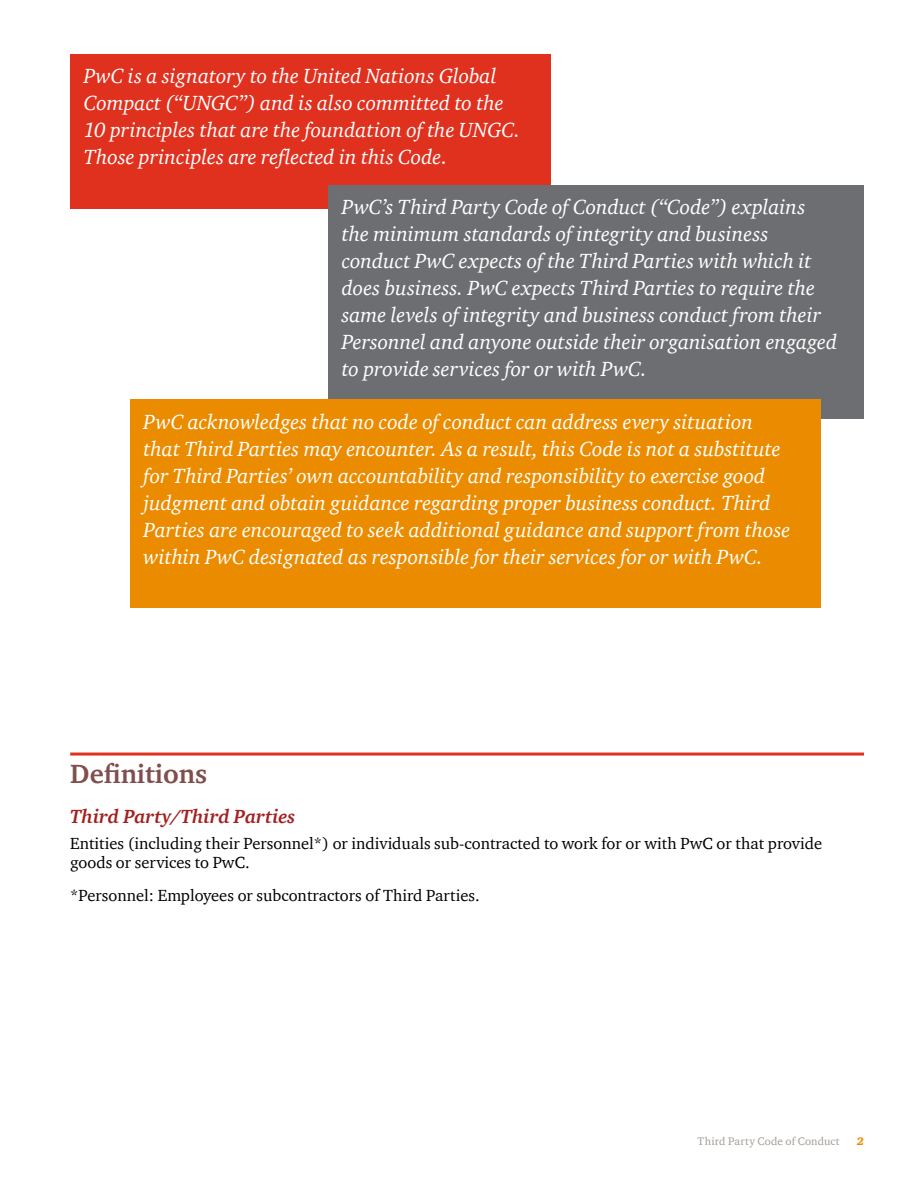
<style>
.page{position:relative;width:918px;height:1188px;background:#fff}
.page>*{position:absolute;margin:0;border:0;box-sizing:border-box;transform-origin:0 0}
.t1{font:700 27px "ITC Charter Com";color:#804f4d}
.t2{font:italic 21px/27px "ITC Charter Com";color:#fff}
.t3{font:italic 700 19.5px "ITC Charter Com";color:#a32020}
.t4{font:16.5px/19.5px "ITC Charter Com";color:#000}
.t5{font:11.25px "ITC Charter Com";letter-spacing:.015em;color:#a49b95}
.t6{font:italic 900 11.25px "ITC Charter Com";color:#eb8c00}
</style>
<div class="page">
<hr style="left:70px;top:753px;width:794px;height:3px;background:#e0301e">
<div style="left:70px;top:54px;width:481px;height:154px;background:#e0301e"></div>
<div style="left:328px;top:185px;width:536px;height:234px;background:#6d6e71"></div>
<div style="left:130px;top:400px;width:690px;height:208px;background:#eb8c00"></div>
<p class="t2" style="left:84px;top:62px;width:438px">PwC is a signatory to the United Nations Global Compact (“UNGC”) and is also committed to the 10 principles that are the foundation of the UNGC.<br>Those principles are reflected in this Code.</p>
<p class="t2" style="left:342px;top:194px;width:497px">PwC’s Third Party Code of Conduct (“Code”) explains the minimum standards of integrity and business conduct PwC expects of the Third Parties with which it does business. PwC expects Third Parties to require the same levels of integrity and business conduct from their Personnel and anyone outside their organisation engaged to provide services for or with PwC.</p>
<p class="t2" style="left:144px;top:408px;width:648px">PwC acknowledges that no code of conduct can address every situation that Third Parties may encounter. As a result, this Code is not a substitute for Third Parties’ own accountability and responsibility to exercise good judgment and obtain guidance regarding proper business conduct. Third Parties are encouraged to seek additional guidance and support from those within PwC designated as responsible for their services for or with PwC.</p>
<p class="t1" style="left:70px;top:757px;width:138px">Definitions</p>
<p class="t3" style="left:70px;top:804px;width:227px">Third Party/Third Parties</p>
<p class="t4" style="left:70px;top:833px;width:753px">Entities (including their Personnel*) or individuals sub-contracted to work for or with PwC or that provide goods or services to PwC.</p>
<p class="t4" style="left:70px;top:886px;width:411px">*Personnel: Employees or subcontractors of Third Parties.</p>
<p class="t5" style="left:698px;top:1134px;width:144px">Third Party Code of Conduct</p>
<p class="t6" style="left:857px;top:1134px;width:9px">2</p>
</div>
